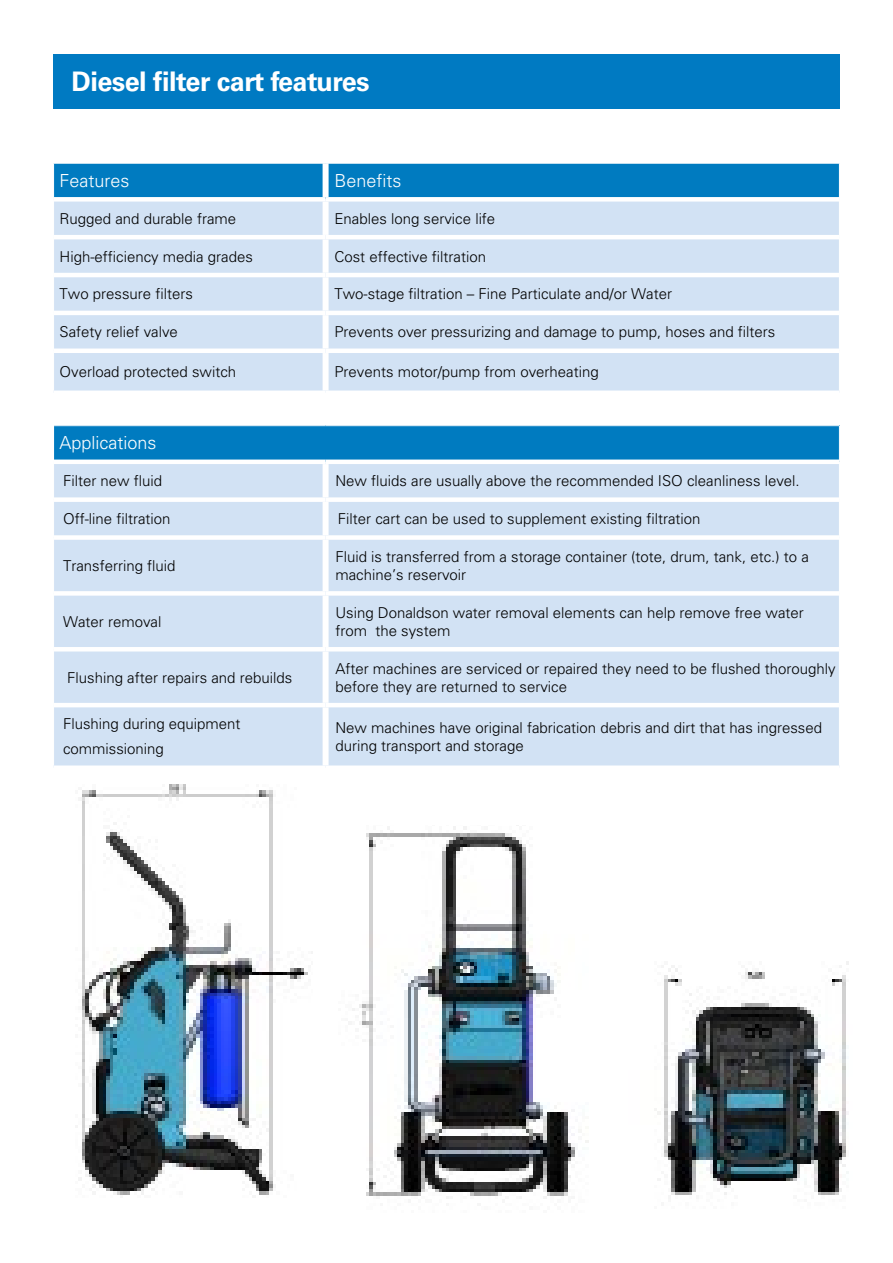
<style>
.page{position:relative;width:893px;height:1263px;background:#fff}
.page>*{position:absolute;margin:0;border:0;box-sizing:border-box;transform-origin:0 0}
.t1{font:700 27px "Univers LT Std";letter-spacing:-.02em;color:#fff}
.t2{font:300 18px "Univers LT Std";color:#fff}
.t3{font:300 15px/18px "Univers LT Std";color:#000}
</style>
<div class="page">
<div style="left:54px;top:164px;width:785px;height:33px;background:#007bc0"></div>
<div style="left:54px;top:202px;width:785px;height:188px;background:#d2e2f4"></div>
<div style="left:323px;top:163px;width:6px;height:34px;background:#fff"></div>
<div style="left:323px;top:202px;width:6px;height:33px;background:#fff"></div>
<hr style="left:54px;top:235px;width:272px;height:4px;background:#fff">
<div style="left:323px;top:239px;width:6px;height:34px;background:#fff"></div>
<hr style="left:326px;top:235px;width:513px;height:4px;background:#fff">
<hr style="left:54px;top:273px;width:272px;height:4px;background:#fff">
<div style="left:323px;top:277px;width:6px;height:34px;background:#fff"></div>
<hr style="left:326px;top:273px;width:513px;height:4px;background:#fff">
<hr style="left:54px;top:311px;width:272px;height:4px;background:#fff">
<div style="left:323px;top:315px;width:6px;height:33px;background:#fff"></div>
<hr style="left:326px;top:311px;width:513px;height:4px;background:#fff">
<div style="left:54px;top:348px;width:272px;height:5px;background:#fff"></div>
<div style="left:323px;top:353px;width:6px;height:37px;background:#fff"></div>
<div style="left:326px;top:348px;width:513px;height:5px;background:#fff"></div>
<div style="left:54px;top:426px;width:785px;height:36px;background:#007bc0"></div>
<div style="left:54px;top:464px;width:785px;height:301px;background:#d2e2f4"></div>
<div style="left:54px;top:459px;width:272px;height:5px;background:#fff"></div>
<div style="left:323px;top:464px;width:6px;height:33px;background:#fff"></div>
<div style="left:326px;top:459px;width:513px;height:5px;background:#fff"></div>
<div style="left:54px;top:497px;width:272px;height:5px;background:#fff"></div>
<div style="left:323px;top:502px;width:6px;height:33px;background:#fff"></div>
<div style="left:326px;top:497px;width:513px;height:5px;background:#fff"></div>
<div style="left:54px;top:535px;width:272px;height:5px;background:#fff"></div>
<div style="left:323px;top:540px;width:6px;height:51px;background:#fff"></div>
<div style="left:326px;top:535px;width:513px;height:5px;background:#fff"></div>
<div style="left:54px;top:591px;width:272px;height:5px;background:#fff"></div>
<div style="left:323px;top:596px;width:6px;height:51px;background:#fff"></div>
<div style="left:326px;top:591px;width:513px;height:5px;background:#fff"></div>
<hr style="left:54px;top:647px;width:272px;height:4px;background:#fff">
<div style="left:323px;top:651px;width:6px;height:52px;background:#fff"></div>
<hr style="left:326px;top:647px;width:513px;height:4px;background:#fff">
<hr style="left:54px;top:703px;width:272px;height:4px;background:#fff">
<div style="left:323px;top:707px;width:6px;height:58px;background:#fff"></div>
<hr style="left:326px;top:703px;width:513px;height:4px;background:#fff">
<div style="left:53px;top:54px;width:786px;height:54px;background:#007ac2"></div>
<img style="left:78px;top:785px;width:235px;height:410px">
<img style="left:352px;top:826px;width:237px;height:373px">
<img style="left:654px;top:961px;width:195px;height:234px">
<h1 class="t1" style="left:71px;top:65px;width:300px">Diesel filter cart features</h1>
<p class="t2" style="left:60px;top:169px;width:72px">Features</p>
<p class="t2" style="left:334px;top:169px;width:69px">Benefits</p>
<p class="t3" style="left:60px;top:209px;width:178px">Rugged and durable frame</p>
<p class="t3" style="left:334px;top:209px;width:162px">Enables long service life</p>
<p class="t3" style="left:60px;top:247px;width:195px">High-efficiency media grades</p>
<p class="t3" style="left:334px;top:247px;width:153px">Cost effective filtration</p>
<p class="t3" style="left:60px;top:285px;width:135px">Two pressure filters</p>
<p class="t3" style="left:334px;top:285px;width:339px">Two-stage filtration – Fine Particulate and/or Water</p>
<p class="t3" style="left:60px;top:323px;width:120px">Safety relief valve</p>
<p class="t3" style="left:334px;top:323px;width:442px">Prevents over pressurizing and damage to pump, hoses and filters</p>
<p class="t3" style="left:60px;top:363px;width:178px">Overload protected switch</p>
<p class="t3" style="left:334px;top:363px;width:266px">Prevents motor/pump from overheating</p>
<p class="t2" style="left:60px;top:432px;width:99px">Applications</p>
<p class="t3" style="left:63px;top:472px;width:101px">Filter new fluid</p>
<p class="t3" style="left:335px;top:472px;width:466px">New fluids are usually above the recommended ISO cleanliness level.</p>
<p class="t3" style="left:63px;top:510px;width:109px">Off-line filtration</p>
<p class="t3" style="left:338px;top:510px;width:364px">Filter cart can be used to supplement existing filtration</p>
<p class="t3" style="left:63px;top:557px;width:114px">Transferring fluid</p>
<p class="t3" style="left:335px;top:548px;width:475px">Fluid is transferred from a storage container (tote, drum, tank, etc.) to a machine’s reservoir</p>
<p class="t3" style="left:63px;top:612px;width:100px">Water removal</p>
<p class="t3" style="left:335px;top:603px;width:470px">Using Donaldson water removal elements can help remove free water from the system</p>
<p class="t3" style="left:67px;top:668px;width:227px">Flushing after repairs and rebuilds</p>
<p class="t3" style="left:335px;top:659px;width:502px">After machines are serviced or repaired they need to be flushed thoroughly before they are returned to service</p>
<p class="t3" style="left:63px;top:712px;width:179px;line-height:24.8px">Flushing during equipment commissioning</p>
<p class="t3" style="left:335px;top:718px;width:488px">New machines have original fabrication debris and dirt that has ingressed during transport and storage</p>
</div>
